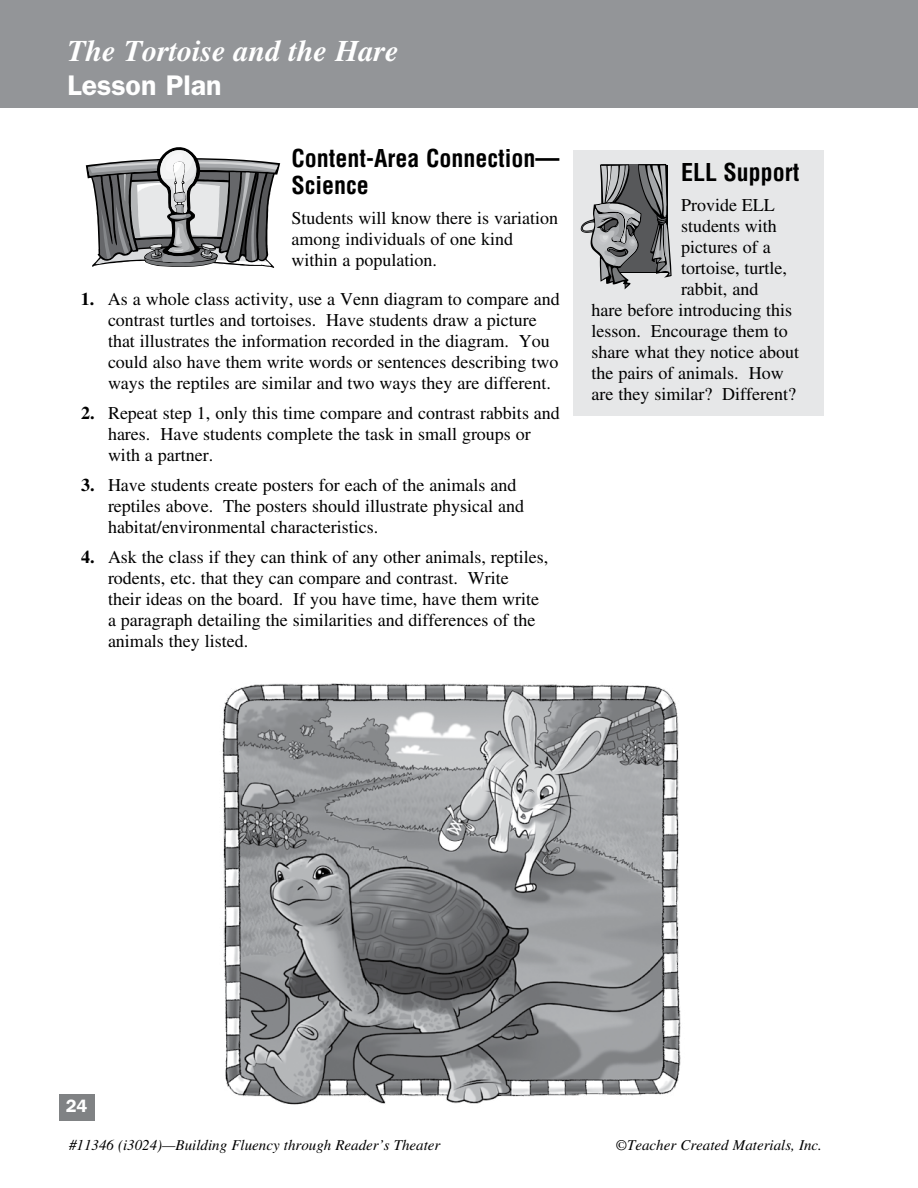
<style>
.page{position:relative;width:918px;height:1188px;background:#fff}
.page>*{position:absolute;margin:0;border:0;box-sizing:border-box;transform-origin:0 0}
.t1{font:italic 700 30px "Times LT Std";color:#fff}
.t2{font:600 28.5px "ITC Franklin Gothic Std";color:#fff}
.t3{font:700 condensed 24px/27px "Helvetica LT Std";color:#000}
.t4{font:18px/21px "Times LT Std";color:#000}
.t5{font:600 18px "ITC Franklin Gothic Std";color:#fff}
.t6{font:italic 15px "Times LT Std";color:#000}
.s1{font-weight:700}
</style>
<div class="page">
<div style="left:59px;top:1094px;width:35px;height:26px;background:#808284"></div>
<div style="left:0;top:0;width:918px;height:108px;background:#939598"></div>
<div style="left:573px;top:150px;width:251px;height:265px;background:#e6e7e8"></div>
<svg style="left:86px;top:148px;width:194px;height:120px"></svg>
<svg style="left:581px;top:164px;width:91px;height:125px"></svg>
<img style="left:222px;top:683px;width:459px;height:422px">
<h1 class="t1" style="left:68px;top:33px;width:333px">The Tortoise and the Hare</h1>
<h2 class="t2" style="left:68px;top:69px;width:156px">Lesson Plan</h2>
<h3 class="t3" style="left:291px;top:145px;width:269px">Content-Area Connection—<br>Science</h3>
<p class="t4" style="left:291px;top:208px;width:268px">Students will know there is variation among individuals of one kind within a population.</p>
<p class="t4" style="left:108px;top:289px;width:453px;text-indent:-27px"><span class="s1">1.</span> As a whole class activity, use a Venn diagram to compare and contrast turtles and tortoises. Have students draw a picture that illustrates the information recorded in the diagram. You could also have them write words or sentences describing two ways the reptiles are similar and two ways they are different.</p>
<p class="t4" style="left:108px;top:403px;width:453px;text-indent:-27px"><span class="s1">2.</span> Repeat step 1, only this time compare and contrast rabbits and hares. Have students complete the task in small groups or with a partner.</p>
<p class="t4" style="left:108px;top:475px;width:418px;text-indent:-27px"><span class="s1">3.</span> Have students create posters for each of the animals and reptiles above. The posters should illustrate physical and habitat/environmental characteristics.</p>
<p class="t4" style="left:108px;top:547px;width:442px;text-indent:-27px"><span class="s1">4.</span> Ask the class if they can think of any other animals, reptiles, rodents, etc. that they can compare and contrast. Write<br>their ideas on the board. If you have time, have them write a paragraph detailing the similarities and differences of the animals they listed.</p>
<h3 class="t3" style="left:681px;top:159px;width:120px">ELL Support</h3>
<p class="t4" style="left:681px;top:195px;width:95px">Provide ELL</p>
<p class="t4" style="left:681px;top:216px;width:97px">students with</p>
<p class="t4" style="left:681px;top:237px;width:91px">pictures of a</p>
<p class="t4" style="left:681px;top:258px;width:107px">tortoise, turtle,</p>
<p class="t4" style="left:681px;top:279px;width:79px">rabbit, and</p>
<p class="t4" style="left:591px;top:300px;width:202px">hare before introducing this</p>
<p class="t4" style="left:591px;top:321px;width:198px">lesson. Encourage them to</p>
<p class="t4" style="left:591px;top:342px;width:209px">share what they notice about</p>
<p class="t4" style="left:591px;top:363px;width:194px">the pairs of animals. How</p>
<p class="t4" style="left:591px;top:384px;width:206px">are they similar? Different?</p>
<p class="t5" style="left:66px;top:1095px;width:12px">24</p>
<p class="t6" style="left:69px;top:1137px;width:373px">#11346 (i3024)—Building Fluency through Reader’s Theater</p>
<p class="t6" style="left:616px;top:1137px;width:208px">©Teacher Created Materials, Inc.</p>
<p class="t6" style="left:92px;top:1137px;width:67px">289 2875</p>
</div>
